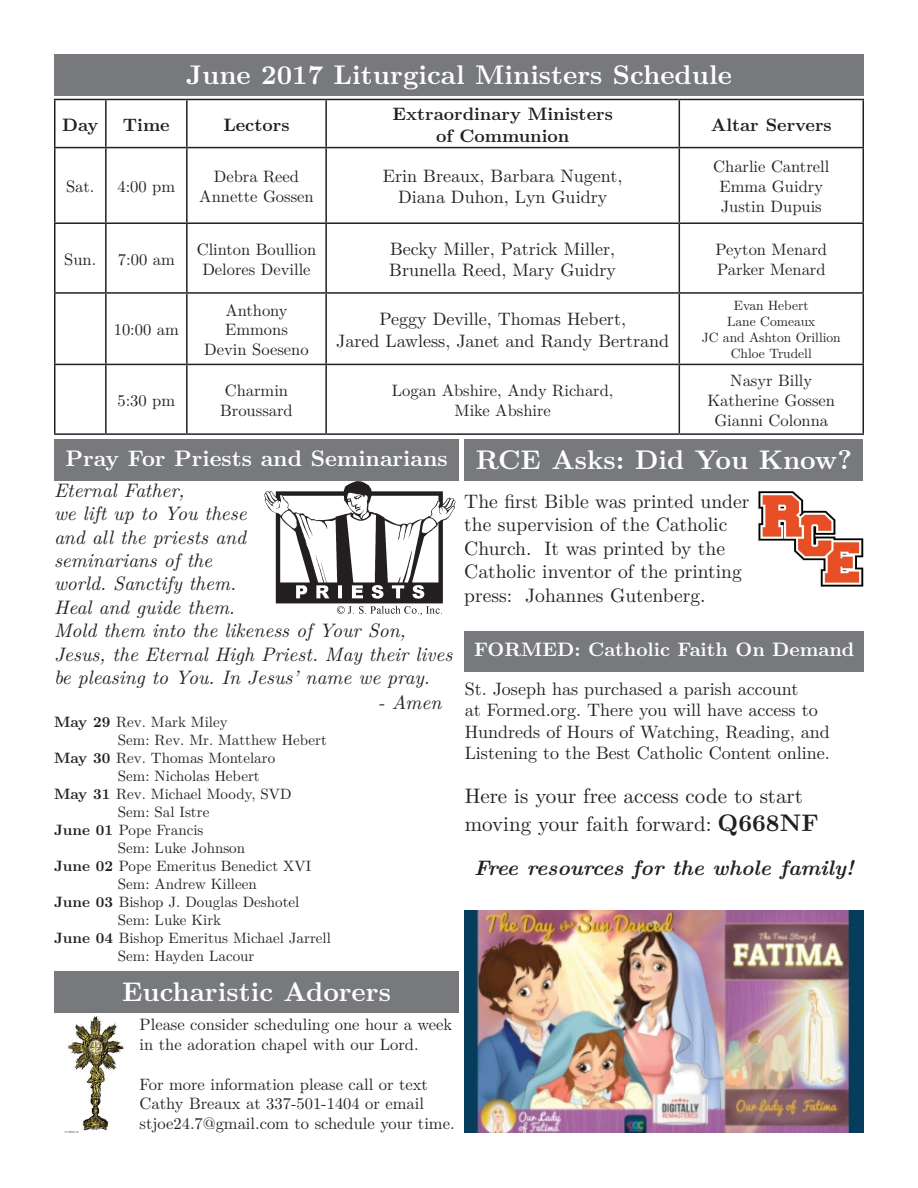
<style>
.page{position:relative;width:918px;height:1188px;background:#fff}
.page>*{position:absolute;margin:0;border:0;box-sizing:border-box;transform-origin:0 0}
.t1{font:700 27px "LM Roman 10";color:#fff}
.t2{font:700 22.5px "LM Roman 10";color:#fff}
.t3{font:21px/28.8px "LM Roman 10";color:#231f20}
.t4{font:italic 700 21px "LM Roman 10";color:#231f20}
.t5{font:italic 19.5px/23.4px "LM Roman 10";color:#231f20}
.t6{font:19.5px/23.4px "LM Roman 10";color:#231f20}
.t7{font:700 19.5px "LM Roman 10";color:#fff}
.t8{font:italic 19.35px "LM Roman 10";color:#231f20}
.t9{font:18px/21.6px "LM Roman 10";color:#231f20;text-align:center}
.t10{font:700 18px/21.6px "LM Roman 10";color:#231f20;text-align:center}
.t11{font:16.5px/19.8px "LM Roman 10";color:#231f20;text-align:center}
.t12{font:15px "LM Roman 10";color:#231f20}
.t13{font:13.5px/16.2px "LM Roman 10";color:#231f20;text-align:center}
.s1{font-weight:700;font-size:24px}
.s2{font-weight:700}
</style>
<div class="page">
<div style="left:54px;top:54px;width:810px;height:41px;background:#77797c"></div>
<div style="left:54px;top:439px;width:405px;height:41px;background:#77797c"></div>
<img style="left:264px;top:480px;width:195px;height:136px">
<img style="left:64px;top:1012px;width:62px;height:120px">
<div style="left:54px;top:971px;width:405px;height:41px;background:#77797c"></div>
<hr style="left:54px;top:99px;width:52px;height:1px;background:#231f20">
<hr style="left:54px;top:100px;width:2px;height:47px;background:#231f20">
<hr style="left:106px;top:99px;width:81px;height:1px;background:#231f20">
<hr style="left:105px;top:100px;width:2px;height:47px;background:#231f20">
<hr style="left:187px;top:99px;width:139px;height:1px;background:#231f20">
<hr style="left:186px;top:100px;width:2px;height:47px;background:#231f20">
<hr style="left:326px;top:99px;width:353px;height:1px;background:#231f20">
<hr style="left:325px;top:100px;width:2px;height:47px;background:#231f20">
<hr style="left:679px;top:99px;width:185px;height:1px;background:#231f20">
<hr style="left:679px;top:100px;width:1px;height:47px;background:#231f20">
<hr style="left:862px;top:100px;width:2px;height:47px;background:#231f20">
<hr style="left:54px;top:147px;width:52px;height:1px;background:#231f20">
<hr style="left:54px;top:148px;width:2px;height:74px;background:#231f20">
<hr style="left:106px;top:147px;width:81px;height:1px;background:#231f20">
<hr style="left:105px;top:148px;width:2px;height:74px;background:#231f20">
<hr style="left:187px;top:147px;width:139px;height:1px;background:#231f20">
<hr style="left:186px;top:148px;width:2px;height:74px;background:#231f20">
<hr style="left:326px;top:147px;width:353px;height:1px;background:#231f20">
<hr style="left:325px;top:148px;width:2px;height:74px;background:#231f20">
<hr style="left:679px;top:147px;width:185px;height:1px;background:#231f20">
<hr style="left:679px;top:148px;width:1px;height:74px;background:#231f20">
<hr style="left:862px;top:148px;width:2px;height:74px;background:#231f20">
<hr style="left:54px;top:222px;width:52px;height:2px;background:#231f20">
<hr style="left:54px;top:224px;width:2px;height:68px;background:#231f20">
<hr style="left:106px;top:222px;width:81px;height:2px;background:#231f20">
<hr style="left:105px;top:224px;width:2px;height:68px;background:#231f20">
<hr style="left:187px;top:222px;width:139px;height:2px;background:#231f20">
<hr style="left:186px;top:224px;width:2px;height:68px;background:#231f20">
<hr style="left:326px;top:222px;width:353px;height:2px;background:#231f20">
<hr style="left:325px;top:224px;width:2px;height:68px;background:#231f20">
<hr style="left:679px;top:222px;width:185px;height:2px;background:#231f20">
<hr style="left:679px;top:224px;width:1px;height:68px;background:#231f20">
<hr style="left:862px;top:224px;width:2px;height:68px;background:#231f20">
<hr style="left:54px;top:292px;width:52px;height:2px;background:#231f20">
<hr style="left:54px;top:294px;width:2px;height:70px;background:#231f20">
<hr style="left:106px;top:292px;width:81px;height:2px;background:#231f20">
<hr style="left:105px;top:294px;width:2px;height:70px;background:#231f20">
<hr style="left:187px;top:292px;width:139px;height:2px;background:#231f20">
<hr style="left:186px;top:294px;width:2px;height:70px;background:#231f20">
<hr style="left:326px;top:292px;width:353px;height:2px;background:#231f20">
<hr style="left:325px;top:294px;width:2px;height:70px;background:#231f20">
<hr style="left:679px;top:292px;width:185px;height:2px;background:#231f20">
<hr style="left:679px;top:294px;width:1px;height:70px;background:#231f20">
<hr style="left:862px;top:294px;width:2px;height:70px;background:#231f20">
<hr style="left:54px;top:364px;width:52px;height:1px;background:#231f20">
<hr style="left:54px;top:365px;width:2px;height:68px;background:#231f20">
<hr style="left:106px;top:364px;width:81px;height:1px;background:#231f20">
<hr style="left:105px;top:365px;width:2px;height:68px;background:#231f20">
<hr style="left:187px;top:364px;width:139px;height:1px;background:#231f20">
<hr style="left:186px;top:365px;width:2px;height:68px;background:#231f20">
<hr style="left:326px;top:364px;width:353px;height:1px;background:#231f20">
<hr style="left:325px;top:365px;width:2px;height:68px;background:#231f20">
<hr style="left:679px;top:364px;width:185px;height:1px;background:#231f20">
<hr style="left:679px;top:365px;width:1px;height:68px;background:#231f20">
<hr style="left:862px;top:365px;width:2px;height:68px;background:#231f20">
<hr style="left:54px;top:433px;width:52px;height:2px;background:#231f20">
<hr style="left:106px;top:433px;width:81px;height:2px;background:#231f20">
<hr style="left:187px;top:433px;width:139px;height:2px;background:#231f20">
<hr style="left:326px;top:433px;width:353px;height:2px;background:#231f20">
<hr style="left:679px;top:433px;width:185px;height:2px;background:#231f20">
<div style="left:465px;top:439px;width:398px;height:41px;background:#77797c"></div>
<img style="left:758px;top:491px;width:106px;height:96px">
<div style="left:465px;top:631px;width:399px;height:41px;background:#77797c"></div>
<img style="left:465px;top:910px;width:399px;height:223px">
<h1 class="t1" style="left:186px;top:54px;width:547px">June 2017 Liturgical Ministers Schedule</h1>
<p class="t10" style="left:62px;top:112px;width:38px">Day</p>
<p class="t10" style="left:123px;top:112px;width:48px">Time</p>
<p class="t10" style="left:223px;top:112px;width:68px">Lectors</p>
<p class="t10" style="left:393px;top:102px;width:222px">Extraordinary Ministers of Communion</p>
<p class="t10" style="left:711px;top:112px;width:122px">Altar Servers</p>
<p class="t11" style="left:66px;top:175px;width:30px">Sat.</p>
<p class="t11" style="left:117px;top:175px;width:59px">4:00 pm</p>
<p class="t11" style="left:199px;top:165px;width:116px">Debra Reed<br>Annette Gossen</p>
<p class="t9" style="left:383px;top:164px;width:241px">Erin Breaux, Barbara Nugent,<br>Diana Duhon, Lyn Guidry</p>
<p class="t11" style="left:713px;top:155px;width:118px">Charlie Cantrell<br>Emma Guidry<br>Justin Dupuis</p>
<p class="t11" style="left:64px;top:248px;width:34px">Sun.</p>
<p class="t11" style="left:118px;top:248px;width:58px">7:00 am</p>
<p class="t11" style="left:197px;top:238px;width:121px">Clinton Boullion<br>Delores Deville</p>
<p class="t9" style="left:389px;top:236px;width:228px;text-align:left">Becky Miller, Patrick Miller,<br>Brunella Reed, Mary Guidry</p>
<p class="t11" style="left:715px;top:238px;width:113px;text-align:left">Peyton Menard<br>Parker Menard</p>
<p class="t11" style="left:114px;top:319px;width:67px">10:00 am</p>
<p class="t11" style="left:204px;top:299px;width:106px">Anthony<br>Emmons<br>Devin Soeseno</p>
<p class="t9" style="left:336px;top:307px;width:335px">Peggy Deville, Thomas Hebert,<br>Jared Lawless, Janet and Randy Bertrand</p>
<p class="t13" style="left:702px;top:296px;width:141px">Evan Hebert<br>Lane Comeaux<br>JC and Ashton Orillion<br>Chloe Trudell</p>
<p class="t11" style="left:117px;top:389px;width:59px">5:30 pm</p>
<p class="t11" style="left:220px;top:379px;width:74px;text-align:left">Charmin<br>Broussard</p>
<p class="t11" style="left:392px;top:379px;width:223px">Logan Abshire, Andy Richard,<br>Mike Abshire</p>
<p class="t11" style="left:707px;top:369px;width:129px">Nasyr Billy<br>Katherine Gossen<br>Gianni Colonna</p>
<h1 class="t1" style="left:476px;top:439px;width:378px">RCE Asks: Did You Know?</h1>
<p class="t6" style="left:464px;top:488px;width:287px">The first Bible was printed under the supervision of the Catholic<br>Church. It was printed by the<br>Catholic inventor of the printing press: Johannes Gutenberg.</p>
<p class="t7" style="left:474px;top:634px;width:382px">FORMED: Catholic Faith On Demand</p>
<p class="t9" style="left:465px;top:676px;width:367px;text-align:left">St. Joseph has purchased a parish account<br>at Formed.org. There you will have access to Hundreds of Hours of Watching, Reading, and Listening to the Best Catholic Content online.</p>
<p class="t3" style="left:465px;top:779px;width:356px">Here is your free access code to start moving your faith forward: <span class="s1">Q668NF</span></p>
<p class="t4" style="left:474px;top:851px;width:381px">Free resources for the whole family!</p>
<h2 class="t2" style="left:65px;top:441px;width:384px">Pray For Priests and Seminarians</h2>
<p class="t5" style="left:54px;top:477px;width:400px">Eternal Father,<br>we lift up to You these<br>and all the priests and<br>seminarians of the<br>world. Sanctify them.<br>Heal and guide them.<br>Mold them into the likeness of Your Son,<br>Jesus, the Eternal High Priest. May their lives be pleasing to You. In Jesus’ name we pray.</p>
<p class="t8" style="left:378px;top:687px;width:65px">- Amen</p>
<p class="t12" style="left:54px;top:710px;width:175px"><span class="s2">May 29</span> Rev. Mark Miley</p>
<p class="t12" style="left:118px;top:728px;width:211px">Sem: Rev. Mr. Matthew Hebert</p>
<p class="t12" style="left:54px;top:746px;width:223px"><span class="s2">May 30</span> Rev. Thomas Montelaro</p>
<p class="t12" style="left:118px;top:764px;width:143px">Sem: Nicholas Hebert</p>
<p class="t12" style="left:54px;top:782px;width:239px"><span class="s2">May 31</span> Rev. Michael Moody, SVD</p>
<p class="t12" style="left:118px;top:800px;width:93px">Sem: Sal Istre</p>
<p class="t12" style="left:54px;top:818px;width:151px"><span class="s2">June 01</span> Pope Francis</p>
<p class="t12" style="left:118px;top:836px;width:129px">Sem: Luke Johnson</p>
<p class="t12" style="left:54px;top:854px;width:259px"><span class="s2">June 02</span> Pope Emeritus Benedict XVI</p>
<p class="t12" style="left:118px;top:872px;width:140px">Sem: Andrew Killeen</p>
<p class="t12" style="left:54px;top:890px;width:247px"><span class="s2">June 03</span> Bishop J. Douglas Deshotel</p>
<p class="t12" style="left:118px;top:908px;width:105px">Sem: Luke Kirk</p>
<p class="t12" style="left:54px;top:926px;width:278px"><span class="s2">June 04</span> Bishop Emeritus Michael Jarrell</p>
<p class="t12" style="left:118px;top:944px;width:138px">Sem: Hayden Lacour</p>
<h1 class="t1" style="left:122px;top:971px;width:270px">Eucharistic Adorers</h1>
<p class="t11" style="left:140px;top:1013px;width:314px;text-align:left">Please consider scheduling one hour a week in the adoration chapel with our Lord.</p>
<p class="t11" style="left:140px;top:1073px;width:317px;text-align:left">For more information please call or text<br>Cathy Breaux at 337-501-1404 or email stjoe24.7@gmail.com to schedule your time.</p>
</div>
